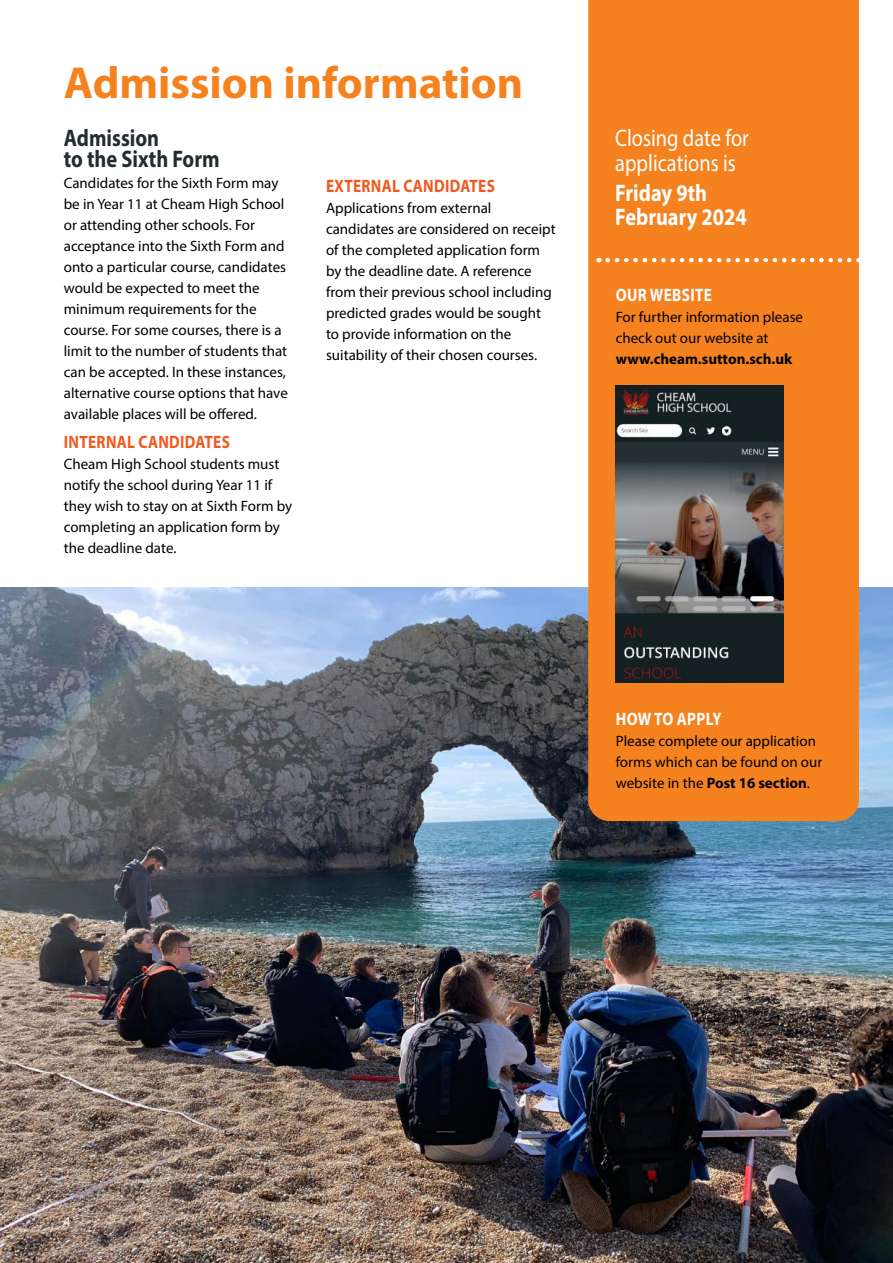
<style>
.page{position:relative;width:893px;height:1263px;background:#fff}
.page>*{position:absolute;margin:0;border:0;box-sizing:border-box;transform-origin:0 0}
.t1{font:700 45px "Myriad Pro";color:#f5821f}
.t2{font:24px/25.5px "Myriad Pro";color:#fff;scale:.85 1}
.t3{font:700 24px/21px "Myriad Pro";color:#212d30;scale:.85 1}
.t4{font:700 24px/24px "Myriad Pro";color:#fff;scale:.85 1}
.t5{font:700 18px "Myriad Pro";letter-spacing:.02em;color:#f05a22;scale:.85 1}
.t6{font:700 18px "Myriad Pro";letter-spacing:.02em;color:#fff;scale:.85 1}
.t7{font:15px/21px "Myriad Pro";color:#000}
.t8{font:700 15px "Myriad Pro";color:#000}
.t9{font:13.5px "Myriad Pro";color:#fff}
.s1{font-weight:700}
</style>
<div class="page">
<img style="left:0;top:588px;width:893px;height:675px">
<div style="left:588px;top:0;width:271px;height:821px;background:#f5821f"></div>
<svg style="left:608px;top:258px;width:251px;height:4px"></svg>
<img style="left:616px;top:386px;width:167px;height:296px">
<h1 class="t1" style="left:64px;top:53px;width:461px">Admission information</h1>
<h2 class="t3" style="left:64px;top:126px;width:185px">Admission<br>to the Sixth Form</h2>
<p class="t7" style="left:64px;top:172px;width:226px">Candidates for the Sixth Form may be in Year 11 at Cheam High School or attending other schools. For acceptance into the Sixth Form and onto a particular course, candidates would be expected to meet the minimum requirements for the course. For some courses, there is a limit to the number of students that can be accepted. In these instances, alternative course options that have available places will be offered.</p>
<p class="t5" style="left:64px;top:430px;width:197px">INTERNAL CANDIDATES</p>
<p class="t7" style="left:64px;top:453px;width:230px">Cheam High School students must notify the school during Year 11 if they wish to stay on at Sixth Form by completing an application form by the deadline date.</p>
<p class="t5" style="left:326px;top:174px;width:200px">EXTERNAL CANDIDATES</p>
<p class="t7" style="left:326px;top:197px;width:231px">Applications from external candidates are considered on receipt of the completed application form by the deadline date. A reference from their previous school including predicted grades would be sought to provide information on the suitability of their chosen courses.</p>
<h2 class="t2" style="left:615px;top:124px;width:159px">Closing date for applications is</h2>
<h2 class="t4" style="left:615px;top:180px;width:156px">Friday 9th<br>February 2024</h2>
<p class="t6" style="left:616px;top:283px;width:114px">OUR WEBSITE</p>
<p class="t7" style="left:616px;top:306px;width:189px">For further information please check out our website at</p>
<p class="t8" style="left:616px;top:349px;width:178px">www.cheam.sutton.sch.uk</p>
<p class="t6" style="left:616px;top:707px;width:126px">HOW TO APPLY</p>
<p class="t7" style="left:616px;top:731px;width:208px">Please complete our application forms which can be found on our website in the <span class="s1">Post 16 section</span>.</p>
<p class="t9" style="left:64px;top:1213px;width:8px">4</p>
</div>
